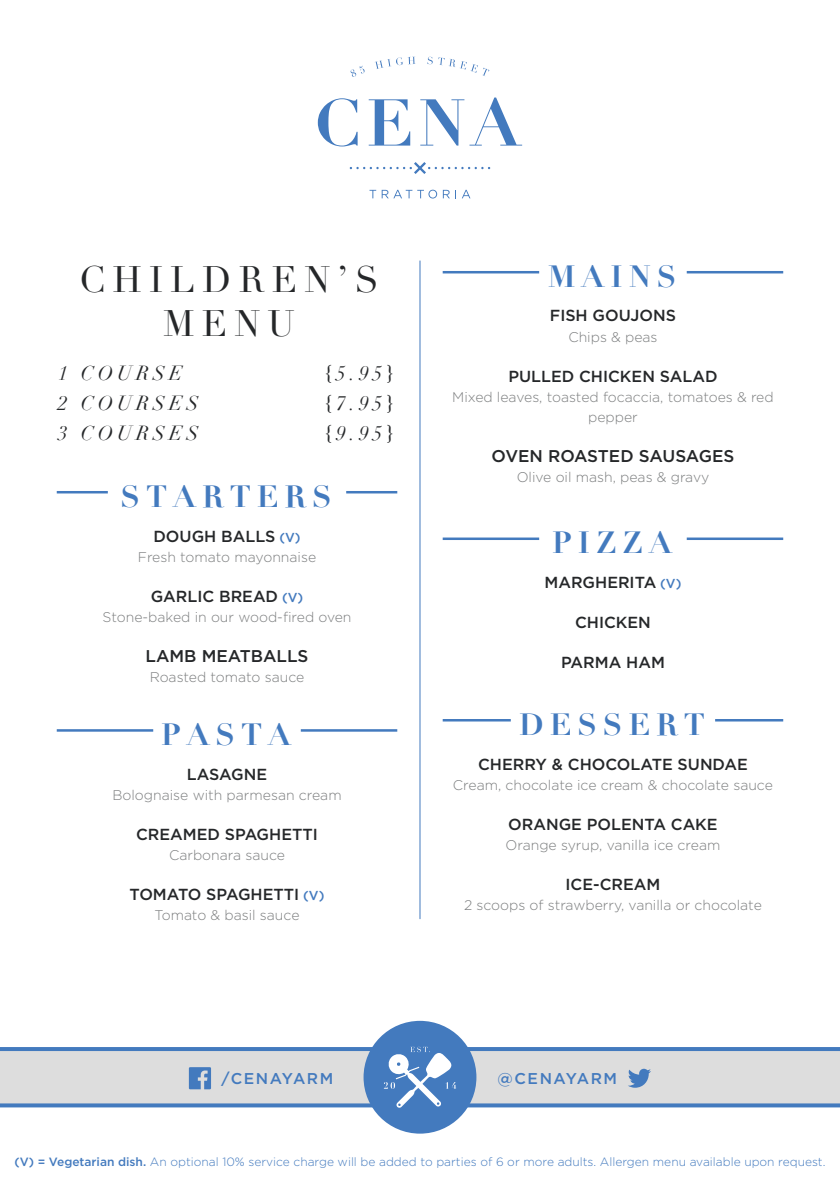
<style>
.page{position:relative;width:840px;height:1191px;background:#fff}
.page>*{position:absolute;margin:0;border:0;box-sizing:border-box;transform-origin:0 0}
.t1{font:36px/44px "Didot";letter-spacing:.2em;color:#252729;text-align:center}
.t2{font:700 30px "Didot";letter-spacing:.2em;color:#437abe}
.t3{font:italic 20px/30px "Didot";letter-spacing:.2em;color:#252729}
.t4{font:500 17px "Gotham";color:#252729}
.t5{font:500 16px "Gotham";color:#252729}
.t6{font:500 15.6px "Gotham";letter-spacing:.1em;color:#437abe}
.t7{font:300 14px/20px "Gotham";color:#7c7e7f;text-align:center}
.t8{font:300 12px "Gotham";color:#437abe}
.s1{font-family:"Kepler Std";font-style:normal}
.s2{font-size:13px;color:#437abe}
.s3{font-weight:500}
</style>
<div class="page">
<div style="left:0;top:1049px;width:839px;height:56px;background:#ddd"></div>
<hr style="left:0;top:1047px;width:839px;height:4px;background:#437abe">
<svg style="left:0;top:1103px;width:839px;height:4px;background:#5384c1"></svg>
<div style="left:363px;top:1020px;width:113px;height:113px;background:#437abe;border-radius:50%"></div>
<svg style="left:383px;top:1046px;width:73px;height:62px"></svg>
<svg style="left:628px;top:1068px;width:22px;height:19px"></svg>
<svg style="left:189px;top:1067px;width:22px;height:22px"></svg>
<hr style="left:419px;top:261px;width:1px;height:657px;background:#437abe">
<svg style="left:317px;top:98px;width:40px;height:48px"></svg>
<svg style="left:368px;top:99px;width:42px;height:47px"></svg>
<svg style="left:420px;top:97px;width:102px;height:49px"></svg>
<svg style="left:350px;top:65px;width:14px;height:12px"></svg>
<svg style="left:374px;top:57px;width:41px;height:12px"></svg>
<svg style="left:427px;top:57px;width:5px;height:7px"></svg>
<svg style="left:438px;top:57px;width:51px;height:19px"></svg>
<svg style="left:349px;top:162px;width:141px;height:12px"></svg>
<svg style="left:369px;top:190px;width:80px;height:8px"></svg>
<svg style="left:455px;top:190px;width:15px;height:8px"></svg>
<hr style="left:57px;top:491px;width:51px;height:2px;background:#437abe">
<hr style="left:346px;top:491px;width:51px;height:2px;background:#437abe">
<hr style="left:57px;top:729px;width:96px;height:2px;background:#437abe">
<hr style="left:300px;top:729px;width:97px;height:2px;background:#437abe">
<hr style="left:442px;top:271px;width:97px;height:2px;background:#437abe">
<hr style="left:686px;top:271px;width:96px;height:2px;background:#437abe">
<hr style="left:442px;top:537px;width:97px;height:3px;background:#437abe">
<hr style="left:686px;top:537px;width:96px;height:3px;background:#437abe">
<hr style="left:442px;top:719px;width:68px;height:2px;background:#437abe">
<hr style="left:714px;top:719px;width:68px;height:2px;background:#437abe">
<h1 class="t1" style="left:79px;top:258px;width:301px">CHILDREN’S<br>MENU</h1>
<h3 class="t3" style="left:58px;top:358px;width:142px">1 COURSE<br>2 COURSES<br>3 COURSES</h3>
<h3 class="t3" style="left:325px;top:358px;width:69px;text-align:justify"><span class="s1">{</span>5.95<span class="s1">} {</span>7.95<span class="s1">} {</span>9.95<span class="s1">}</span></h3>
<h2 class="t2" style="left:120px;top:477px;width:212px">STARTERS</h2>
<p class="t5" style="left:153px;top:525px;width:149px">DOUGH BALLS <span class="s2">(V)</span></p>
<p class="t7" style="left:138px;top:546px;width:180px">Fresh tomato mayonnaise</p>
<p class="t5" style="left:151px;top:585px;width:154px">GARLIC BREAD <span class="s2">(V)</span></p>
<p class="t7" style="left:102px;top:606px;width:250px">Stone-baked in our wood-fired oven</p>
<p class="t4" style="left:145px;top:644px;width:164px">LAMB MEATBALLS</p>
<p class="t7" style="left:150px;top:666px;width:156px">Roasted tomato sauce</p>
<h2 class="t2" style="left:161px;top:715px;width:131px">PASTA</h2>
<p class="t5" style="left:187px;top:763px;width:82px">LASAGNE</p>
<p class="t7" style="left:112px;top:784px;width:231px">Bolognaise with parmesan cream</p>
<p class="t5" style="left:136px;top:823px;width:183px">CREAMED SPAGHETTI</p>
<p class="t7" style="left:169px;top:844px;width:117px">Carbonara sauce</p>
<p class="t5" style="left:129px;top:883px;width:196px">TOMATO SPAGHETTI <span class="s2">(V)</span></p>
<p class="t7" style="left:154px;top:904px;width:146px">Tomato &amp; basil sauce</p>
<h2 class="t2" style="left:547px;top:257px;width:130px">MAINS</h2>
<p class="t5" style="left:549px;top:305px;width:128px">FISH GOUJONS</p>
<p class="t7" style="left:568px;top:326px;width:91px">Chips &amp; peas</p>
<p class="t5" style="left:508px;top:365px;width:210px">PULLED CHICKEN SALAD</p>
<p class="t7" style="left:452px;top:386px;width:323px">Mixed leaves, toasted focaccia, tomatoes &amp; red pepper</p>
<p class="t4" style="left:491px;top:444px;width:244px">OVEN ROASTED SAUSAGES</p>
<p class="t7" style="left:516px;top:466px;width:194px">Olive oil mash, peas &amp; gravy</p>
<h2 class="t2" style="left:552px;top:524px;width:121px">PIZZA</h2>
<p class="t5" style="left:544px;top:572px;width:138px">MARGHERITA <span class="s2">(V)</span></p>
<p class="t5" style="left:574px;top:612px;width:77px">CHICKEN</p>
<p class="t5" style="left:560px;top:652px;width:105px">PARMA HAM</p>
<h2 class="t2" style="left:519px;top:705px;width:187px">DESSERT</h2>
<p class="t5" style="left:478px;top:753px;width:271px">CHERRY &amp; CHOCOLATE SUNDAE</p>
<p class="t7" style="left:452px;top:774px;width:321px">Cream, chocolate ice cream &amp; chocolate sauce</p>
<p class="t5" style="left:508px;top:813px;width:211px">ORANGE POLENTA CAKE</p>
<p class="t7" style="left:505px;top:834px;width:216px">Orange syrup, vanilla ice cream</p>
<p class="t5" style="left:565px;top:873px;width:96px">ICE-CREAM</p>
<p class="t7" style="left:464px;top:894px;width:299px">2 scoops of strawberry, vanilla or chocolate</p>
<p class="t6" style="left:221px;top:1068px;width:113px">/CENAYARM</p>
<p class="t6" style="left:497px;top:1068px;width:121px">@CENAYARM</p>
<p class="t8" style="left:14px;top:1153px;width:812px"><span class="s3">(V) = Vegetarian dish.</span> An optional 10% service charge will be added to parties of 6 or more adults. Allergen menu available upon request.</p>
</div>
